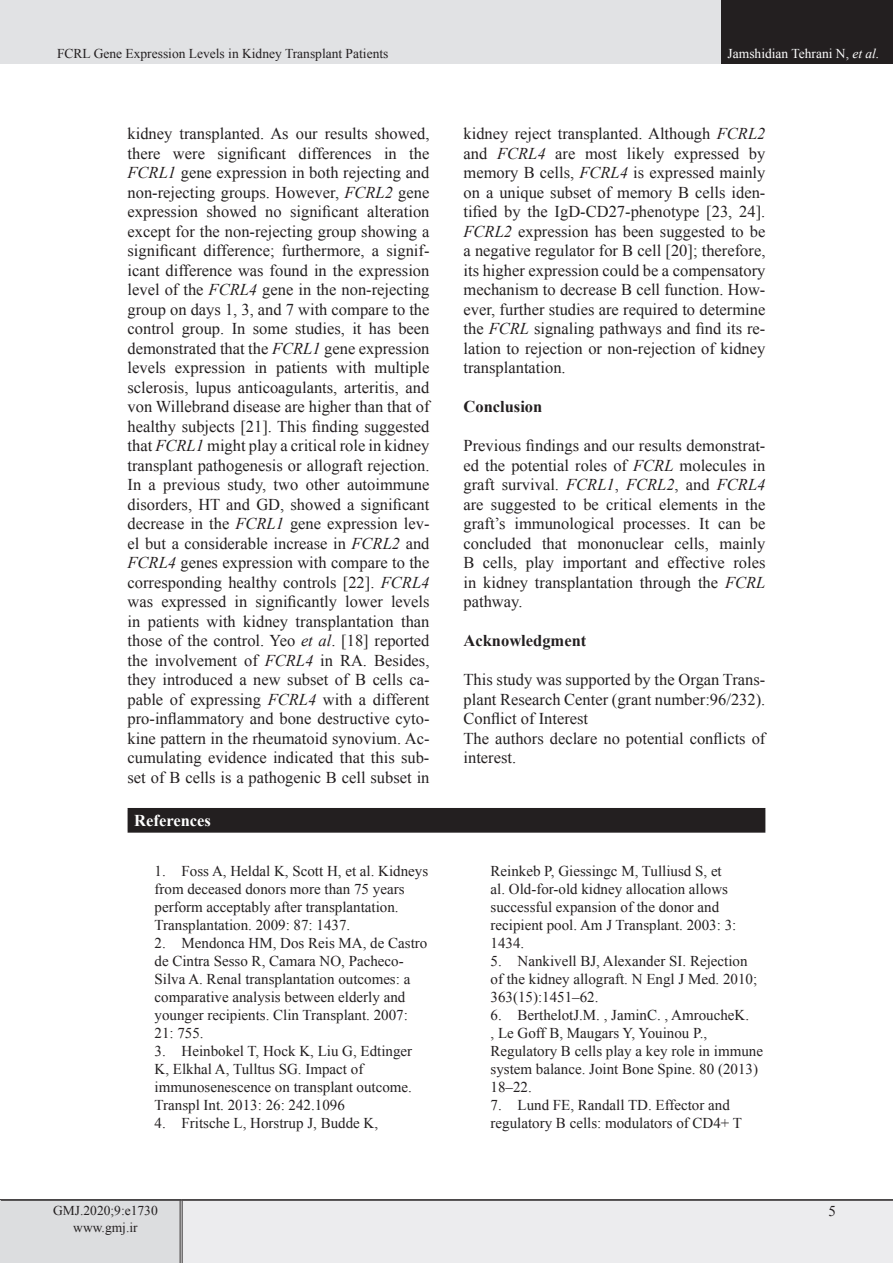
<style>
.page{position:relative;width:893px;height:1263px;background:#fff}
.page>*{position:absolute;margin:0;border:0;box-sizing:border-box;transform-origin:0 0}
.t1{font:16.5px/19.5px "Times New Roman";color:#231f20;text-align:justify}
.t2{font:700 16.5px "Times New Roman";color:#231f20}
.t3{font:700 16.5px "Times New Roman";color:#fff}
.t4{font:15px/18px "Times New Roman";color:#231f20}
.t5{font:13.5px/16.2px "Times New Roman";color:#231f20;text-align:center}
.t6{font:13.5px "Times New Roman";color:#fff}
.s1{font-style:italic}
</style>
<div class="page">
<div style="left:0;top:1200px;width:181px;height:63px;background:#dcdddf"></div>
<div style="left:181px;top:1200px;width:712px;height:63px;background:#ececee"></div>
<hr style="left:180px;top:1201px;width:3px;height:62px;background:#fff">
<hr style="left:180px;top:1201px;width:1px;height:62px;background:#231f20">
<hr style="left:182px;top:1201px;width:1px;height:62px;background:#231f20">
<hr style="left:0;top:1199px;width:181px;height:2px;background:#231f20">
<hr style="left:181px;top:1199px;width:712px;height:2px;background:#231f20">
<div style="left:0;top:0;width:722px;height:64px;background:#e1e2e4"></div>
<div style="left:722px;top:0;width:171px;height:64px;background:#231f20"></div>
<div style="left:128px;top:809px;width:637px;height:23px;background:#231f20"></div>
<hr style="left:128px;top:808px;width:637px;height:1px;background:#231f20">
<hr style="left:128px;top:831px;width:637px;height:2px;background:#231f20">
<p class="t5" style="left:57px;top:45px;width:333px">FCRL Gene Expression Levels in Kidney Transplant Patients</p>
<p class="t6" style="left:728px;top:44px;width:153px">Jamshidian Tehrani N, <span class="s1">et al.</span></p>
<p class="t1" style="left:128px;top:123px;width:303px">kidney transplanted. As our results showed, there were significant differences in the <span class="s1">FCRL1</span> gene expression in both rejecting and non-rejecting groups. However, <span class="s1">FCRL2</span> gene expression showed no significant alteration except for the non-rejecting group showing a significant difference; furthermore, a signif&shy;icant difference was found in the expression level of the <span class="s1">FCRL4</span> gene in the non-rejecting group on days 1, 3, and 7 with compare to the control group. In some studies, it has been demonstrated that the <span class="s1">FCRL1</span> gene expression levels expression in patients with multiple sclerosis, lupus anticoagulants, arteritis, and von Willebrand disease are higher than that of healthy subjects [21]. This finding suggested that <span class="s1">FCRL1</span> might play a critical role in kidney transplant pathogenesis or allograft rejection.<br>In a previous study, two other autoimmune disorders, HT and GD, showed a significant decrease in the <span class="s1">FCRL1</span> gene expression lev&shy;el but a considerable increase in <span class="s1">FCRL2</span> and <span class="s1">FCRL4</span> genes expression with compare to the corresponding healthy controls [22]. <span class="s1">FCRL4 </span>was expressed in significantly lower levels in patients with kidney transplantation than those of the control. Yeo <span class="s1">et al</span>. [18] reported the involvement of <span class="s1">FCRL4</span> in RA. Besides, they introduced a new subset of B cells ca&shy;pable of expressing <span class="s1">FCRL4</span> with a different pro-inflammatory and bone destructive cyto&shy;kine pattern in the rheumatoid synovium. Ac&shy;cumulating evidence indicated that this sub&shy;set of B cells is a pathogenic B cell subset in</p>
<p class="t1" style="left:463px;top:123px;width:303px">kidney reject transplanted. Although <span class="s1">FCRL2 </span>and <span class="s1">FCRL4</span> are most likely expressed by memory B cells, <span class="s1">FCRL4</span> is expressed mainly on a unique subset of memory B cells iden&shy;tified by the IgD-CD27-phenotype [23, 24].<br><span class="s1">FCRL2</span> expression has been suggested to be a negative regulator for B cell [20]; therefore, its higher expression could be a compensatory mechanism to decrease B cell function. How&shy;ever, further studies are required to determine the <span class="s1">FCRL</span> signaling pathways and find its re&shy;lation to rejection or non-rejection of kidney transplantation.</p>
<p class="t2" style="left:463px;top:395px;width:80px">Conclusion</p>
<p class="t1" style="left:463px;top:435px;width:303px">Previous findings and our results demonstrat&shy;ed the potential roles of <span class="s1">FCRL</span> molecules in graft survival. <span class="s1">FCRL1</span>, <span class="s1">FCRL2</span>, and <span class="s1">FCRL4 </span>are suggested to be critical elements in the graft’s immunological processes. It can be concluded that mononuclear cells, mainly B cells, play important and effective roles in kidney transplantation through the <span class="s1">FCRL </span>pathway.</p>
<p class="t2" style="left:463px;top:629px;width:124px">Acknowledgment</p>
<p class="t1" style="left:463px;top:669px;width:303px;text-align:left">This study was supported by the Organ Trans&shy;plant Research Center (grant number:96/232).<br>Conflict of Interest<br>The authors declare no potential conflicts of interest.</p>
<p class="t3" style="left:134px;top:808px;width:78px">References</p>
<p class="t4" style="left:155px;top:861px;width:275px">1. Foss A, Heldal K, Scott H, et al. Kidneys from deceased donors more than 75 years perform acceptably after transplantation.<br>Transplantation. 2009: 87: 1437.</p>
<p class="t4" style="left:155px;top:933px;width:274px">2. Mendonca HM, Dos Reis MA, de Castro de Cintra Sesso R, Camara NO, Pacheco-Silva A. Renal transplantation outcomes: a comparative analysis between elderly and younger recipients. Clin Transplant. 2007:<br>21: 755.</p>
<p class="t4" style="left:155px;top:1041px;width:259px">3. Heinbokel T, Hock K, Liu G, Edtinger K, Elkhal A, Tulltus SG. Impact of immunosenescence on transplant outcome.<br>Transpl Int. 2013: 26: 242.1096</p>
<p class="t4" style="left:155px;top:1113px;width:225px">4. Fritsche L, Horstrup J, Budde K,</p>
<p class="t4" style="left:490px;top:861px;width:247px">Reinkeb P, Giessingc M, Tulliusd S, et al. Old-for-old kidney allocation allows successful expansion of the donor and recipient pool. Am J Transplant. 2003: 3:<br>1434.</p>
<p class="t4" style="left:490px;top:951px;width:268px">5. Nankivell BJ, Alexander SI. Rejection of the kidney allograft. N Engl J Med. 2010;<br>363(15):1451–62.</p>
<p class="t4" style="left:490px;top:1005px;width:274px">6. BerthelotJ.M. , JaminC. , AmroucheK.<br>, Le Goff B, Maugars Y, Youinou P., Regulatory B cells play a key role in immune system balance. Joint Bone Spine. 80 (2013)<br>18–22.</p>
<p class="t4" style="left:490px;top:1095px;width:253px">7. Lund FE, Randall TD. Effector and regulatory B cells: modulators of CD4+ T</p>
<p class="t5" style="left:53px;top:1202px;width:106px">GMJ.2020;9:e1730 www.gmj.ir</p>
<p class="t4" style="left:828px;top:1202px;width:9px">5</p>
</div>
